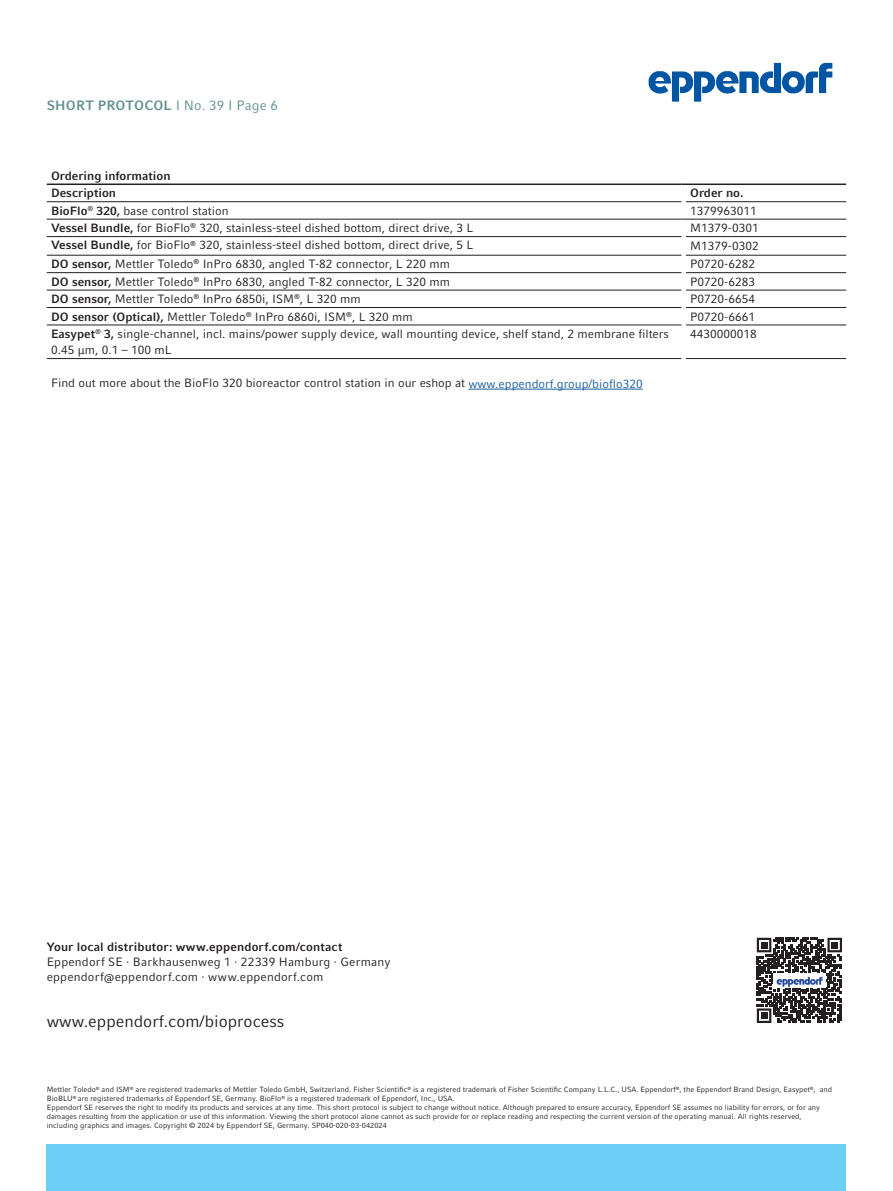
<style>
.page{position:relative;width:893px;height:1191px;background:#fff}
.page>*{position:absolute;margin:0;border:0;box-sizing:border-box;transform-origin:0 0}
.t1{font:16.5px "Compatil Factfor Eppendorf";color:#231f20}
.t2{font:700 13.5px "Compatil Factfor Eppendorf";letter-spacing:.01em;color:#62908f}
.t3{font:12px/15px "Compatil Factfor Eppendorf";color:#231f20}
.t4{font:700 12px/17.4px "Compatil Factfor Eppendorf";color:#231f20}
.t5{font:7.5px/9px "Compatil Factfor Eppendorf";color:#231f20}
.s1{font-weight:400}
.s2{font-weight:700}
.s3{color:#175d9e}
</style>
<div class="page">
<img style="left:648px;top:62px;width:185px;height:40px">
<div style="left:47px;top:1144px;width:799px;height:47px;background:#6bcff6"></div>
<svg style="left:757px;top:937px;width:85px;height:86px"></svg>
<img style="left:773px;top:973px;width:52px;height:14px">
<hr style="left:47px;top:201px;width:634px;height:1px;background:#231f20">
<hr style="left:686px;top:201px;width:160px;height:1px;background:#231f20">
<hr style="left:47px;top:219px;width:634px;height:1px;background:#231f20">
<hr style="left:47px;top:183px;width:634px;height:2px;background:#231f20">
<hr style="left:686px;top:183px;width:160px;height:2px;background:#231f20">
<hr style="left:47px;top:236px;width:634px;height:1px;background:#231f20">
<hr style="left:47px;top:255px;width:634px;height:1px;background:#231f20">
<hr style="left:47px;top:272px;width:634px;height:1px;background:#231f20">
<hr style="left:47px;top:290px;width:634px;height:1px;background:#231f20">
<hr style="left:47px;top:307px;width:634px;height:1px;background:#231f20">
<hr style="left:47px;top:324px;width:634px;height:1px;background:#231f20">
<hr style="left:47px;top:358px;width:634px;height:1px;background:#231f20">
<hr style="left:686px;top:219px;width:160px;height:1px;background:#231f20">
<hr style="left:686px;top:236px;width:160px;height:1px;background:#231f20">
<hr style="left:686px;top:255px;width:160px;height:1px;background:#231f20">
<hr style="left:686px;top:272px;width:160px;height:1px;background:#231f20">
<hr style="left:686px;top:290px;width:160px;height:1px;background:#231f20">
<hr style="left:686px;top:307px;width:160px;height:1px;background:#231f20">
<hr style="left:686px;top:324px;width:160px;height:1px;background:#231f20">
<hr style="left:686px;top:358px;width:160px;height:1px;background:#231f20">
<hr style="left:468px;top:389px;width:175px;height:1px;background:#175d9e">
<h2 class="t2" style="left:47px;top:97px;width:233px">SHORT PROTOCOL <span class="s1">I No. 39 I Page 6</span></h2>
<h3 class="t4" style="left:51px;top:167px;width:121px">Ordering information<br>Description</h3>
<h3 class="t4" style="left:690px;top:185px;width:55px">Order no.</h3>
<h3 class="t3" style="left:51px;top:203px;width:179px"><span class="s2">BioFlo</span><sup>®</sup> <span class="s2">320,</span> base control station</h3>
<h3 class="t3" style="left:690px;top:203px;width:68px">1379963011</h3>
<h3 class="t3" style="left:51px;top:220px;width:424px"><span class="s2">Vessel Bundle,</span> for BioFlo<sup>®</sup> 320, stainless-steel dished bottom, direct drive, 3 L</h3>
<h3 class="t3" style="left:690px;top:221px;width:70px">M1379-0301</h3>
<h3 class="t3" style="left:51px;top:238px;width:424px"><span class="s2">Vessel Bundle,</span> for BioFlo<sup>®</sup> 320, stainless-steel dished bottom, direct drive, 5 L</h3>
<h3 class="t3" style="left:690px;top:238px;width:70px">M1379-0302</h3>
<h3 class="t3" style="left:51px;top:257px;width:400px"><span class="s2">DO sensor,</span> Mettler Toledo<sup>®</sup> InPro 6830, angled T-82 connector, L 220 mm</h3>
<h3 class="t3" style="left:690px;top:257px;width:66px">P0720-6282</h3>
<h3 class="t3" style="left:51px;top:274px;width:400px"><span class="s2">DO sensor,</span> Mettler Toledo<sup>®</sup> InPro 6830, angled T-82 connector, L 320 mm</h3>
<h3 class="t3" style="left:690px;top:274px;width:66px">P0720-6283</h3>
<h3 class="t3" style="left:51px;top:292px;width:311px"><span class="s2">DO sensor,</span> Mettler Toledo<sup>®</sup> InPro 6850i, ISM<sup>®</sup>, L 320 mm</h3>
<h3 class="t3" style="left:690px;top:292px;width:66px">P0720-6654</h3>
<h3 class="t3" style="left:51px;top:309px;width:363px"><span class="s2">DO sensor (Optical),</span> Mettler Toledo<sup>®</sup> InPro 6860i, ISM<sup>®</sup>, L 320 mm</h3>
<h3 class="t3" style="left:690px;top:309px;width:66px">P0720-6661</h3>
<h3 class="t3" style="left:51px;top:325px;width:619px;line-height:16.2px"><span class="s2">Easypet</span><sup>®</sup> <span class="s2">3,</span> single-channel, incl. mains/power supply device, wall mounting device, shelf stand, 2 membrane filters<br>0.45 µm, 0.1 – 100 mL</h3>
<h3 class="t3" style="left:690px;top:326px;width:68px">4430000018</h3>
<h3 class="t3" style="left:51px;top:376px;width:593px">Find out more about the BioFlo 320 bioreactor control station in our eshop at <span class="s3">www.eppendorf.group/bioflo320</span></h3>
<h3 class="t4" style="left:47px;top:938px;width:297px">Your local distributor: www.eppendorf.com/contact</h3>
<h3 class="t3" style="left:47px;top:954px;width:345px">Eppendorf SE · Barkhausenweg 1 ∙ 22339 Hamburg · Germany eppendorf@eppendorf.com · www.eppendorf.com</h3>
<h1 class="t1" style="left:47px;top:1011px;width:239px">www.eppendorf.com/bioprocess</h1>
<p class="t5" style="left:47px;top:1085px;width:787px">Mettler Toledo<sup>®</sup> and ISM<sup>®</sup> are registered trademarks of Mettler Toledo GmbH, Switzerland. Fisher Scientific<sup>®</sup> is a registered trademark of Fisher Scientific Company L.L.C., USA. Eppendorf<sup>®</sup>, the Eppendorf Brand Design, Easypet<sup>®</sup>, and BioBLU<sup>®</sup> are registered trademarks of Eppendorf SE, Germany. BioFlo<sup>®</sup> is a registered trademark of Eppendorf, Inc., USA.<br>Eppendorf SE reserves the right to modify its products and services at any time. This short protocol is subject to change without notice. Although prepared to ensure accuracy, Eppendorf SE assumes no liability for errors, or for any damages resulting from the application or use of this information. Viewing the short protocol alone cannot as such provide for or replace reading and respecting the current version of the operating manual. All rights reserved, including graphics and images. Copyright © 2024 by Eppendorf SE, Germany. SP040-020-03-042024</p>
</div>
